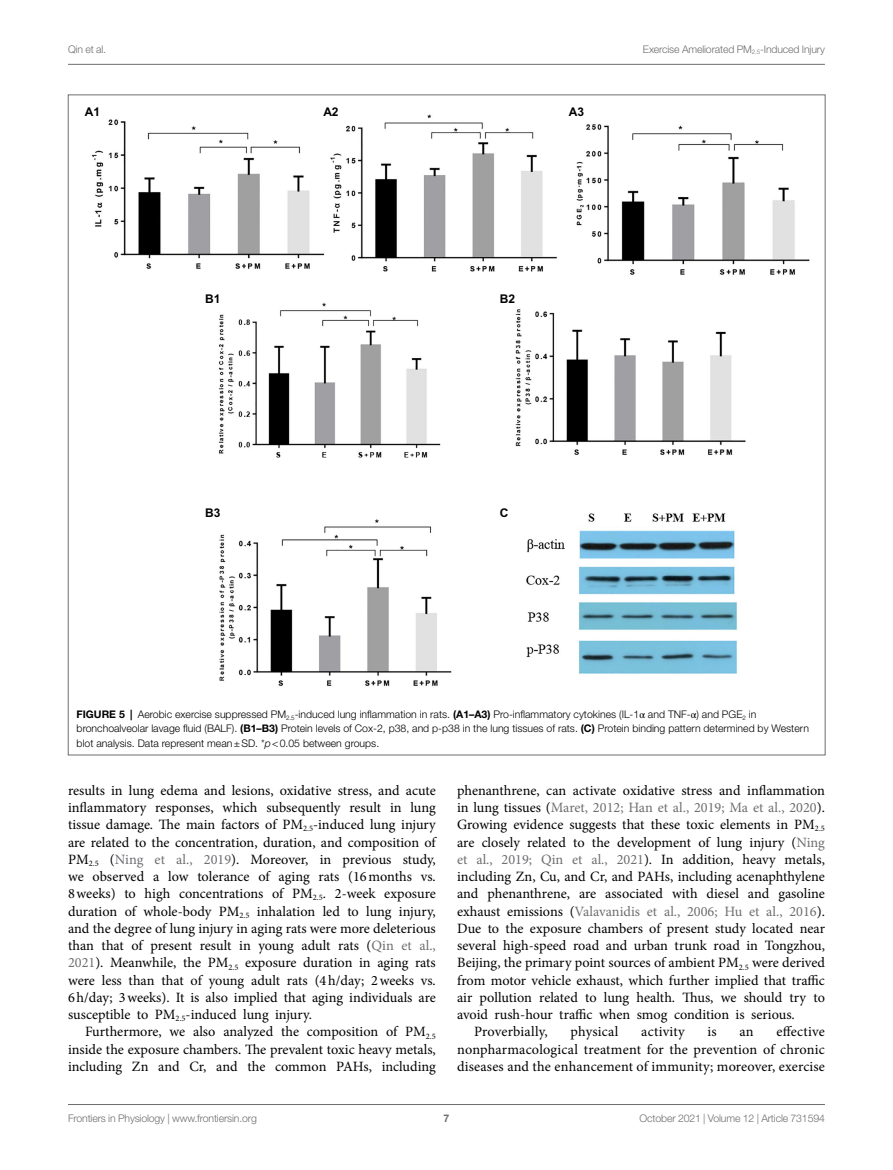
<style>
.page{position:relative;width:893px;height:1170px;background:#fff}
.page>*{position:absolute;margin:0;border:0;box-sizing:border-box;transform-origin:0 0}
.TEXT{font:14.25px/17.2px "Minion Pro";color:#000;text-align:justify}
.TEXT-2{font:14.25px "Minion Pro";letter-spacing:.02em;color:#000}
.t1{font:700 12px "Arial";color:#000}
.FIG_LEG{font:300 10.5px/14.2px "Helvetica Neue LT Std";color:#000}
.t2{font:300 10.5px "Helvetica Neue LT Std";letter-spacing:-.015em;color:#6d6e71}
.t3{font:700 10.5px "Helvetica Neue LT Std";color:#6d6e71}
.s1{font-weight:700}
.s2{font-family:"STIX General";font-weight:400}
.s3{font-style:italic}
.s4{color:#6d6e71}
</style>
<div class="page">
<hr style="left:68px;top:64px;width:757px;height:1px;background:#6d6e71">
<hr style="left:68px;top:1104px;width:757px;height:1px;background:#6d6e71">
<img style="left:91px;top:114px;width:719px;height:572px">
<p class="t2" style="left:68px;top:42px;width:40px">Qin et al.</p>
<p class="t2" style="left:643px;top:42px;width:183px">Exercise Ameliorated PM<sub>2.5</sub>-Induced Injury</p>
<p class="t1" style="left:85px;top:103px;width:17px">A1</p>
<p class="t1" style="left:323px;top:103px;width:17px">A2</p>
<p class="t1" style="left:569px;top:103px;width:17px">A3</p>
<p class="t1" style="left:205px;top:290px;width:17px">B1</p>
<p class="t1" style="left:500px;top:290px;width:17px">B2</p>
<p class="t1" style="left:205px;top:504px;width:17px">B3</p>
<p class="t1" style="left:500px;top:504px;width:10px">C</p>
<p class="FIG_LEG" style="left:77px;top:707px;width:734px"><span class="s1">FIGURE 5 |</span> Aerobic exercise suppressed PM<sub>2.5</sub>-induced lung inflammation in rats. <span class="s1">(A1–A3)</span> Pro-inflammatory cytokines (IL-1<span class="s2">α</span> and TNF-<span class="s2">α</span>) and PGE<sub>2</sub> in bronchoalveolar lavage fluid (BALF). <span class="s1">(B1–B3)</span> Protein levels of Cox-2, p38, and p-p38 in the lung tissues of rats. <span class="s1">(C)</span> Protein binding pattern determined by Western blot analysis. Data represent mean±SD. *<span class="s3">p</span>&lt;0.05 between groups.</p>
<p class="TEXT" style="left:68px;top:781px;width:369px">results in lung edema and lesions, oxidative stress, and acute inflammatory responses, which subsequently result in lung tissue damage. The main factors of PM<sub>2.5</sub>-induced lung injury are related to the concentration, duration, and composition of PM<sub>2.5</sub> (<span class="s4">Ning et al., 2019</span>). Moreover, in previous study, we observed a low tolerance of aging rats (16months vs.<br>8weeks) to high concentrations of PM<sub>2.5</sub>. 2-week exposure duration of whole-body PM<sub>2.5</sub> inhalation led to lung injury, and the degree of lung injury in aging rats were more deleterious than that of present result in young adult rats (<span class="s4">Qin et al., 2021</span>). Meanwhile, the PM<sub>2.5</sub> exposure duration in aging rats were less than that of young adult rats (4h/day; 2weeks vs.<br>6h/day; 3weeks). It is also implied that aging individuals are susceptible to PM<sub>2.5</sub>-induced lung injury.</p>
<p class="TEXT" style="left:68px;top:1023px;width:369px;text-indent:17px">Furthermore, we also analyzed the composition of PM<sub>2.5 </sub>inside the exposure chambers. The prevalent toxic heavy metals, including Zn and Cr, and the common PAHs, including</p>
<p class="TEXT" style="left:457px;top:781px;width:369px">phenanthrene, can activate oxidative stress and inflammation in lung tissues (<span class="s4">Maret, 2012; Han et al., 2019; Ma et al., 2020</span>).<br>Growing evidence suggests that these toxic elements in PM<sub>2.5 </sub>are closely related to the development of lung injury (<span class="s4">Ning et al., 2019; Qin et al., 2021</span>). In addition, heavy metals, including Zn, Cu, and Cr, and PAHs, including acenaphthylene and phenanthrene, are associated with diesel and gasoline exhaust emissions (<span class="s4">Valavanidis et al., 2006; Hu et al., 2016</span>).<br>Due to the exposure chambers of present study located near several high-speed road and urban trunk road in Tongzhou, Beijing, the primary point sources of ambient PM<sub>2.5</sub> were derived from motor vehicle exhaust, which further implied that traffic air pollution related to lung health. Thus, we should try to avoid rush-hour traffic when smog condition is serious.</p>
<p class="TEXT" style="left:474px;top:1023px;width:75px">Proverbially,</p>
<p class="TEXT" style="left:571px;top:1023px;width:49px">physical</p>
<p class="TEXT-2" style="left:641px;top:1022px;width:45px">activity</p>
<p class="TEXT" style="left:707px;top:1023px;width:11px">is</p>
<p class="TEXT" style="left:739px;top:1023px;width:16px">an</p>
<p class="TEXT" style="left:457px;top:1023px;width:369px;text-indent:319px">effective nonpharmacological treatment for the prevention of chronic diseases and the enhancement of immunity; moreover, exercise</p>
<p class="t2" style="left:68px;top:1111px;width:190px">Frontiers in Physiology | www.frontiersin.org</p>
<p class="t3" style="left:444px;top:1111px;width:7px">7</p>
<p class="t2" style="left:640px;top:1111px;width:187px">October 2021 | Volume 12 | Article 731594</p>
</div>
